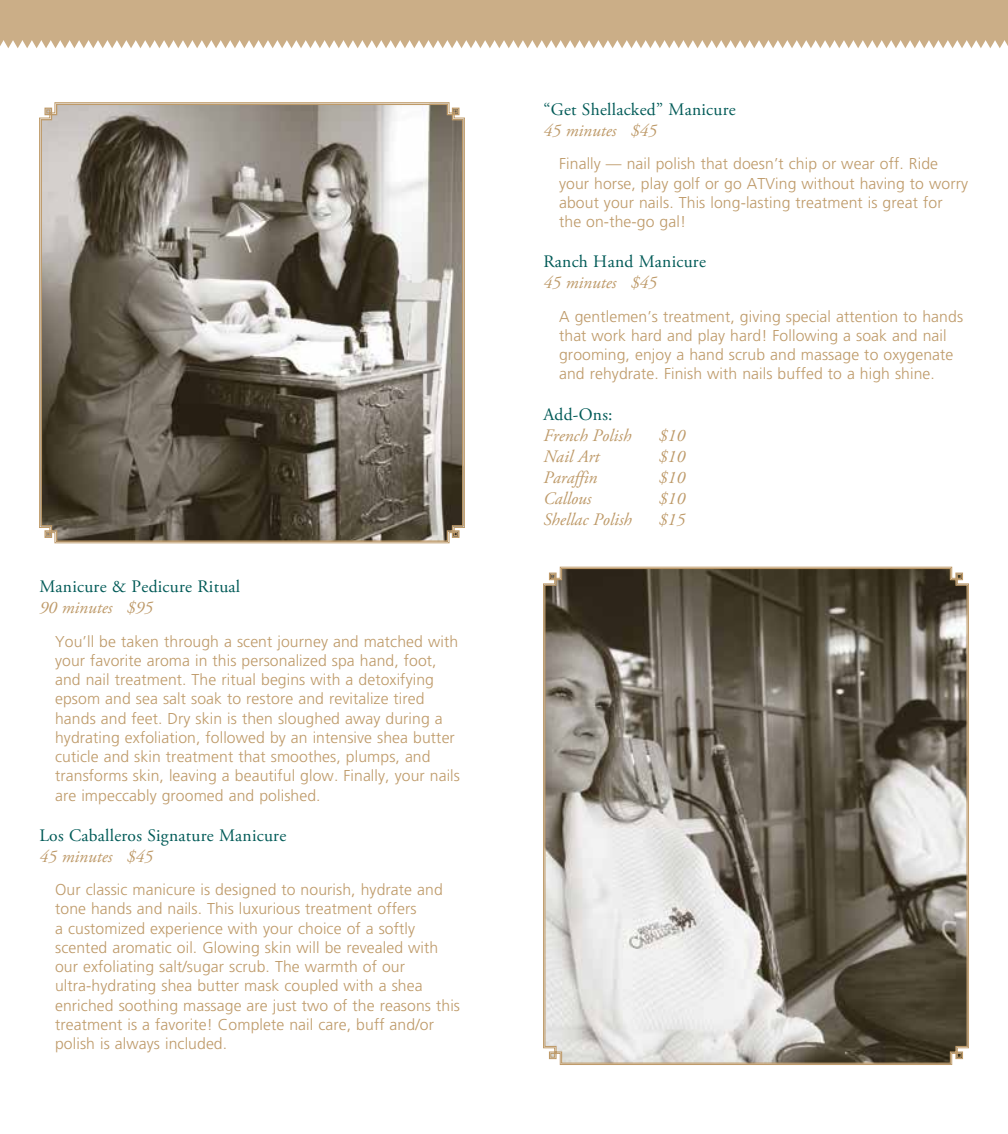
<style>
.page{position:relative;width:1008px;height:1134px;background:#fff}
.page>*{position:absolute;margin:0;border:0;box-sizing:border-box;transform-origin:0 0}
.t1{font:italic 17.5px "Adobe Garamond Pro";color:#be9a69}
.t2{font:17.5px "Adobe Garamond Pro";letter-spacing:.015em;color:#005a57}
.t3{font:300 15.75px/19.2px "Frutiger LT Pro";letter-spacing:.005em;color:#be9a69}
</style>
<div class="page">
<svg style="left:40px;top:103px;width:424px;height:439px;background:#837d72"></svg>
<svg style="left:544px;top:568px;width:424px;height:496px;background:#8a857b"></svg>
<div style="left:0;top:0;width:1008px;height:40px;background:#cbae87"></div>
<svg style="left:0;top:40px;width:1008px;height:8px"></svg>
<p class="t2" style="left:39px;top:576px;width:202px">Manicure &amp; Pedicure Ritual</p>
<p class="t1" style="left:39px;top:597px;width:115px">90 minutes $95</p>
<p class="t3" style="left:55px;top:632px;width:406px">You’ll be taken through a scent journey and matched with your favorite aroma in this personalized spa hand, foot, and nail treatment. The ritual begins with a detoxifying epsom and sea salt soak to restore and revitalize tired hands and feet. Dry skin is then sloughed away during a hydrating exfoliation, followed by an intensive shea butter cuticle and skin treatment that smoothes, plumps, and transforms skin, leaving a beautiful glow. Finally, your nails are impeccably groomed and polished.</p>
<p class="t2" style="left:39px;top:825px;width:248px">Los Caballeros Signature Manicure</p>
<p class="t1" style="left:39px;top:846px;width:115px">45 minutes $45</p>
<p class="t3" style="left:55px;top:880px;width:406px">Our classic manicure is designed to nourish, hydrate and tone hands and nails. This luxurious treatment offers<br>a customized experience with your choice of a softly scented aromatic oil. Glowing skin will be revealed with our exfoliating salt/sugar scrub. The warmth of our ultra-hydrating shea butter mask coupled with a shea enriched soothing massage are just two of the reasons this treatment is a favorite! Complete nail care, buff and/or polish is always included.</p>
<p class="t2" style="left:543px;top:99px;width:194px">“Get Shellacked” Manicure</p>
<p class="t1" style="left:543px;top:120px;width:115px">45 minutes $45</p>
<p class="t3" style="left:559px;top:154px;width:410px">Finally — nail polish that doesn’t chip or wear off. Ride your horse, play golf or go ATVing without having to worry about your nails. This long-lasting treatment is great for the on-the-go gal!</p>
<p class="t2" style="left:543px;top:251px;width:164px">Ranch Hand Manicure</p>
<p class="t1" style="left:543px;top:272px;width:115px">45 minutes $45</p>
<p class="t3" style="left:559px;top:307px;width:406px">A gentlemen’s treatment, giving special attention to hands that work hard and play hard! Following a soak and nail grooming, enjoy a hand scrub and massage to oxygenate and rehydrate. Finish with nails buffed to a high shine.</p>
<p class="t2" style="left:543px;top:404px;width:71px">Add-Ons:</p>
<p class="t1" style="left:543px;top:425px;width:89px">French Polish</p>
<p class="t1" style="left:659px;top:425px;width:28px">$10</p>
<p class="t1" style="left:543px;top:446px;width:58px">Nail Art</p>
<p class="t1" style="left:659px;top:446px;width:28px">$10</p>
<p class="t1" style="left:543px;top:467px;width:55px">Paraffin</p>
<p class="t1" style="left:659px;top:467px;width:28px">$10</p>
<p class="t1" style="left:543px;top:488px;width:50px">Callous</p>
<p class="t1" style="left:659px;top:488px;width:28px">$10</p>
<p class="t1" style="left:543px;top:509px;width:90px">Shellac Polish</p>
<p class="t1" style="left:659px;top:509px;width:28px">$15</p>
</div>
